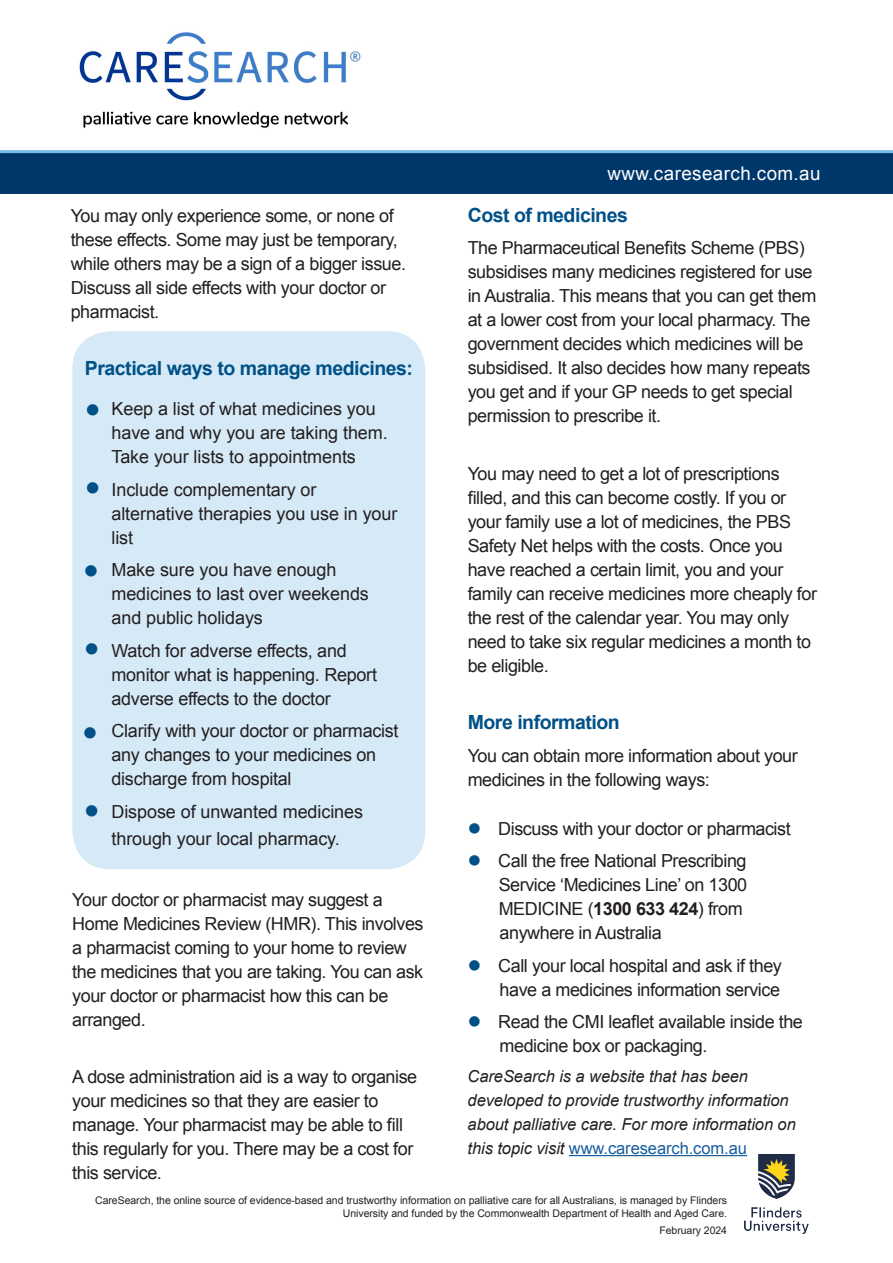
<style>
.page{position:relative;width:893px;height:1263px;background:#fff}
.page>*{position:absolute;margin:0;border:0;box-sizing:border-box;transform-origin:0 0}
.t1{font:700 19.5px "Arial";letter-spacing:-.025em;color:#005187}
.t2{font:18.75px "Arial";letter-spacing:.025em;color:#fff}
.t3{font:18px/24px "Arial";letter-spacing:-.025em;color:#231f20}
.t4{font:18px/24px "Arial";letter-spacing:-.005em;color:#231f20}
.t5{font:italic 16.5px/24px "Arial";letter-spacing:-.005em;color:#231f20}
.t6{font:10.5px/12.8px "Arial";letter-spacing:-.005em;color:#231f20;text-align:right}
.s1{color:#005187}
.s2{font-weight:700}
.s3{font-style:normal;color:#175d9e}
.s4{font-style:inherit}
</style>
<div class="page">
<div style="left:0;top:152px;width:893px;height:42px;background:#00376b"></div>
<hr style="left:0;top:150px;width:893px;height:3px;background:#78bde8">
<hr style="left:569px;top:1155px;width:178px;height:1px;background:#175d9e">
<div style="left:72px;top:331px;width:353px;height:538px;background:#d5e9f7;border-radius:38px"></div>
<img style="left:79px;top:32px;width:284px;height:96px">
<img style="left:744px;top:1154px;width:64px;height:80px">
<p class="t2" style="left:607px;top:161px;width:215px">www.caresearch.com.au</p>
<p class="t1" style="left:468px;top:202px;width:162px">Cost of medicines</p>
<p class="t3" style="left:468px;top:236px;width:350px">The Pharmaceutical Benefits Scheme (PBS) subsidises many medicines registered for use in Australia. This means that you can get them at a lower cost from your local pharmacy. The government decides which medicines will be subsidised. It also decides how many repeats you get and if your GP needs to get special permission to prescribe it.</p>
<p class="t3" style="left:71px;top:204px;width:337px">You may only experience some, or none of these effects. Some may just be temporary, while others may be a sign of a bigger issue.<br>Discuss all side effects with your doctor or pharmacist.</p>
<p class="t1" style="left:85px;top:355px;width:330px">Practical ways to manage medicines:</p>
<p class="t4" style="left:111px;top:397px;width:278px;text-indent:-26px"><span class="s1">●</span> Keep a list of what medicines you have and why you are taking them.<br>Take your lists to appointments</p>
<p class="t4" style="left:111px;top:477px;width:287px;text-indent:-26px"><span class="s1">●</span> Include complementary or alternative therapies you use in your list</p>
<p class="t4" style="left:111px;top:558px;width:259px;text-indent:-28px"><span class="s1">●</span> Make sure you have enough medicines to last over weekends and public holidays</p>
<p class="t3" style="left:111px;top:638px;width:267px;text-indent:-27px"><span class="s1">●</span> Watch for adverse effects, and monitor what is happening. Report adverse effects to the doctor</p>
<p class="t3" style="left:111px;top:719px;width:289px;text-indent:-29px"><span class="s1">●</span> Clarify with your doctor or pharmacist any changes to your medicines on discharge from hospital</p>
<p class="t4" style="left:84px;top:798px;width:280px;line-height:27px;text-align:center"><span class="s1">●</span> Dispose of unwanted medicines through your local pharmacy.</p>
<p class="t3" style="left:468px;top:462px;width:351px">You may need to get a lot of prescriptions filled, and this can become costly. If you or your family use a lot of medicines, the PBS Safety Net helps with the costs. Once you have reached a certain limit, you and your family can receive medicines more cheaply for the rest of the calendar year. You may only need to take six regular medicines a month to be eligible.</p>
<p class="t1" style="left:468px;top:709px;width:153px">More information</p>
<p class="t3" style="left:468px;top:744px;width:332px">You can obtain more information about your medicines in the following ways:</p>
<p class="t3" style="left:468px;top:817px;width:324px"><span class="s1">●</span> Discuss with your doctor or pharmacist</p>
<p class="t3" style="left:499px;top:849px;width:250px;text-indent:-31px"><span class="s1">●</span> Call the free National Prescribing<br>Service ‘Medicines Line’ on 1300<br>MEDICINE (<span class="s2">1300 633 424</span>) from anywhere in Australia</p>
<p class="t3" style="left:468px;top:954px;width:316px;text-align:right"><span class="s1">●</span> Call your local hospital and ask if they have a medicines information service</p>
<p class="t3" style="left:500px;top:1010px;width:305px;text-indent:-32px"><span class="s1">●</span> Read the CMI leaflet available inside the medicine box or packaging.</p>
<p class="t5" style="left:468px;top:1064px;width:330px">CareSearch is a website that has been developed to provide trustworthy information about palliative care. For more information on this topic visit <span class="s3">www.caresearch.com.au</span></p>
<p class="t6" style="left:95px;top:1194px;width:633px">CareSearch, the online source of evidence-based and trustworthy information on palliative care for all Australians, is managed by Flinders<br>University and funded by the Commonwealth Department of Health <span class="s4">and Aged Care</span>.</p>
<p class="t6" style="left:659px;top:1223px;width:69px">February 2024</p>
<p class="t3" style="left:72px;top:887px;width:353px">Your doctor or pharmacist may suggest a Home Medicines Review (HMR). This involves a pharmacist coming to your home to review the medicines that you are taking. You can ask your doctor or pharmacist how this can be arranged.</p>
<p class="t3" style="left:72px;top:1065px;width:346px">A dose administration aid is a way to organise your medicines so that they are easier to manage. Your pharmacist may be able to fill this regularly for you. There may be a cost for this service.</p>
</div>
